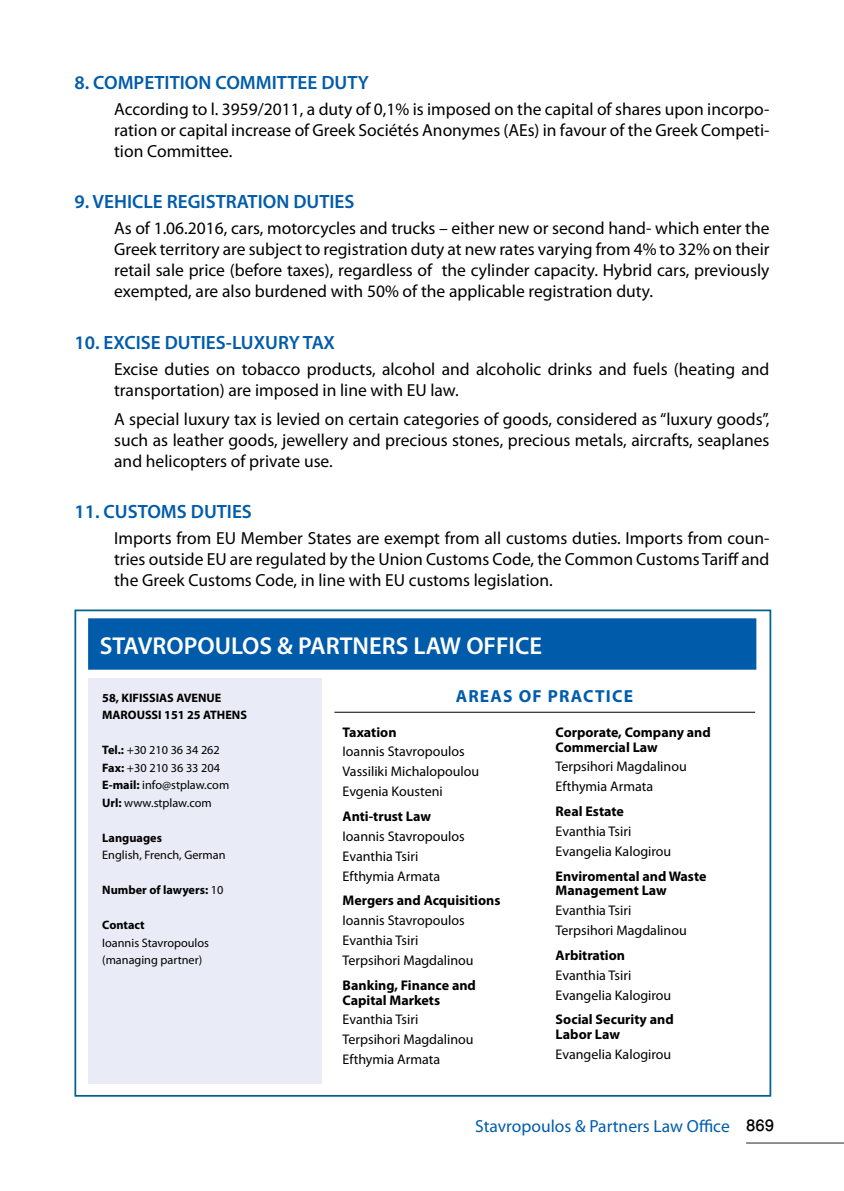
<style>
.page{position:relative;width:844px;height:1191px;background:#fff}
.page>*{position:absolute;margin:0;border:0;box-sizing:border-box;transform-origin:0 0}
.Title_Main{font:600 24.5px "Myriad Pro";color:#fff}
.Quest{font:600 19.25px "Myriad Pro";color:#005cab}
.Answer{font:17.5px/21px "Myriad Pro";color:#000;text-align:justify}
.t1{font:17.5px "Myriad Pro";color:#005cab}
.Text{font:700 17.5px "Myriad Pro";letter-spacing:.07em;color:#005cab}
.Text-2{font:14px "Myriad Pro";color:#000}
.Text-3{font:700 14px/14.9px "Myriad Pro";color:#000}
.Text-4{font:12.25px "Myriad Pro";color:#000}
.Text-5{font:700 12.25px "Myriad Pro";color:#000}
.s1{font-weight:700}
.s2{font-weight:400}
.s3{font-family:"Win Soft Pro";font-weight:500;font-size:22.75px;color:#000}
</style>
<div class="page">
<hr style="left:746px;top:1142px;width:97px;height:1px;background:#808285">
<div style="left:74px;top:609px;width:697px;height:487px;border:2px solid #00628e"></div>
<div style="left:88px;top:678px;width:233px;height:405px;background:#e9ebf6"></div>
<div style="left:88px;top:618px;width:668px;height:51px;background:#005cab;border:2px solid #005cab"></div>
<hr style="left:334px;top:712px;width:421px;height:1px;background:#000">
<p class="Quest" style="left:74px;top:70px;width:296px">8. COMPETITION COMMITTEE DUTY</p>
<p class="Answer" style="left:114px;top:98px;width:656px">According to l. 3959/2011, a duty of 0,1% is imposed on the capital of shares upon incorpo&shy;ration or capital increase of Greek Sociétés Anonymes (AEs) in favour of the Greek Competi&shy;tion Committee.</p>
<p class="Quest" style="left:74px;top:189px;width:281px">9. VEHICLE REGISTRATION DUTIES</p>
<p class="Answer" style="left:114px;top:218px;width:656px">As of 1.06.2016, cars, motorcycles and trucks – either new or second hand- which enter the Greek territory are subject to registration duty at new rates varying from 4% to 32% on their retail sale price (before taxes), regardless of the cylinder capacity. Ηybrid cars, previously exempted, are also burdened with 50% of the applicable registration duty.</p>
<p class="Quest" style="left:74px;top:330px;width:262px">10. EXCISE DUTIES-LUXURY TAX</p>
<p class="Answer" style="left:114px;top:358px;width:656px">Excise duties on tobacco products, alcohol and alcoholic drinks and fuels (heating and transportation) are imposed in line with EU law.</p>
<p class="Answer" style="left:114px;top:408px;width:656px">A special luxury tax is levied on certain categories of goods, considered as “luxury goods”, such as leather goods, jewellery and precious stones, precious metals, aircrafts, seaplanes and helicopters of private use.</p>
<p class="Quest" style="left:74px;top:500px;width:179px">11. CUSTOMS DUTIES</p>
<p class="Answer" style="left:114px;top:528px;width:656px">Imports from EU Member States are exempt from all customs duties. Imports from coun&shy;tries outside EU are regulated by the Union Customs Code, the Common Customs Tariff and the Greek Customs Code, in line with EU customs legislation.</p>
<p class="Title_Main" style="left:100px;top:630px;width:443px">STAVROPOULOS &amp; PARTNERS LAW OFFICE</p>
<p class="Text-5" style="left:102px;top:689px;width:121px">58, KIFISSIAS AVENUE</p>
<p class="Text-5" style="left:102px;top:707px;width:146px">MAROUSSI 151 25 ATHENS</p>
<p class="Text-4" style="left:102px;top:742px;width:119px"><span class="s1">Tel.:</span> +30 210 36 34 262</p>
<p class="Text-4" style="left:102px;top:760px;width:119px"><span class="s1">Fax:</span> +30 210 36 33 204</p>
<p class="Text-4" style="left:102px;top:777px;width:128px"><span class="s1">E-mail:</span> info@stplaw.com</p>
<p class="Text-4" style="left:102px;top:795px;width:111px"><span class="s1">Url:</span> www.stplaw.com</p>
<p class="Text-5" style="left:102px;top:829px;width:61px">Languages</p>
<p class="Text-4" style="left:102px;top:847px;width:125px">English, French, German</p>
<p class="Text-5" style="left:102px;top:882px;width:122px">Number of lawyers: <span class="s2">10</span></p>
<p class="Text-5" style="left:102px;top:917px;width:44px">Contact</p>
<p class="Text-4" style="left:102px;top:935px;width:108px">Ioannis Stavropoulos</p>
<p class="Text-4" style="left:102px;top:952px;width:101px">(managing partner)</p>
<p class="Text" style="left:455px;top:684px;width:179px">AREAS OF PRACTICE</p>
<p class="Text-3" style="left:555px;top:724px;width:157px">Corporate, Company and<br>Commercial Law</p>
<p class="Text-2" style="left:555px;top:758px;width:133px">Terpsihori Magdalinou</p>
<p class="Text-2" style="left:555px;top:778px;width:99px">Efthymia Armata</p>
<p class="Text-3" style="left:555px;top:803px;width:70px">Real Estate</p>
<p class="Text-2" style="left:555px;top:822px;width:77px">Evanthia Tsiri</p>
<p class="Text-2" style="left:555px;top:842px;width:117px">Evangelia Kalogirou</p>
<p class="Text-3" style="left:555px;top:868px;width:152px">Enviromental and Waste<br>Management Law</p>
<p class="Text-2" style="left:555px;top:902px;width:77px">Evanthia Tsiri</p>
<p class="Text-2" style="left:555px;top:921px;width:133px">Terpsihori Magdalinou</p>
<p class="Text-3" style="left:555px;top:947px;width:71px">Arbitration</p>
<p class="Text-2" style="left:555px;top:966px;width:77px">Evanthia Tsiri</p>
<p class="Text-2" style="left:555px;top:986px;width:117px">Evangelia Kalogirou</p>
<p class="Text-3" style="left:555px;top:1011px;width:119px">Social Security and<br>Labor Law</p>
<p class="Text-2" style="left:555px;top:1045px;width:117px">Evangelia Kalogirou</p>
<p class="Text-3" style="left:342px;top:724px;width:55px">Taxation</p>
<p class="Text-2" style="left:342px;top:743px;width:123px">Ioannis Stavropoulos</p>
<p class="Text-2" style="left:342px;top:763px;width:138px">Vassiliki Michalopoulou</p>
<p class="Text-2" style="left:342px;top:783px;width:102px">Evgenia Kousteni</p>
<p class="Text-3" style="left:342px;top:808px;width:90px">Anti-trust Law</p>
<p class="Text-2" style="left:342px;top:827px;width:123px">Ioannis Stavropoulos</p>
<p class="Text-2" style="left:342px;top:847px;width:77px">Evanthia Tsiri</p>
<p class="Text-2" style="left:342px;top:867px;width:99px">Efthymia Armata</p>
<p class="Text-3" style="left:342px;top:892px;width:159px">Mergers and Acquisitions</p>
<p class="Text-2" style="left:342px;top:911px;width:123px">Ioannis Stavropoulos</p>
<p class="Text-2" style="left:342px;top:931px;width:77px">Evanthia Tsiri</p>
<p class="Text-2" style="left:342px;top:951px;width:133px">Terpsihori Magdalinou</p>
<p class="Text-3" style="left:342px;top:977px;width:135px">Banking, Finance and<br>Capital Markets</p>
<p class="Text-2" style="left:342px;top:1011px;width:77px">Evanthia Tsiri</p>
<p class="Text-2" style="left:342px;top:1030px;width:133px">Terpsihori Magdalinou</p>
<p class="Text-2" style="left:342px;top:1050px;width:99px">Efthymia Armata</p>
<p class="t1" style="left:475px;top:1115px;width:300px">Stavropoulos &amp; Partners Law Office <span class="s3">869</span></p>
</div>
